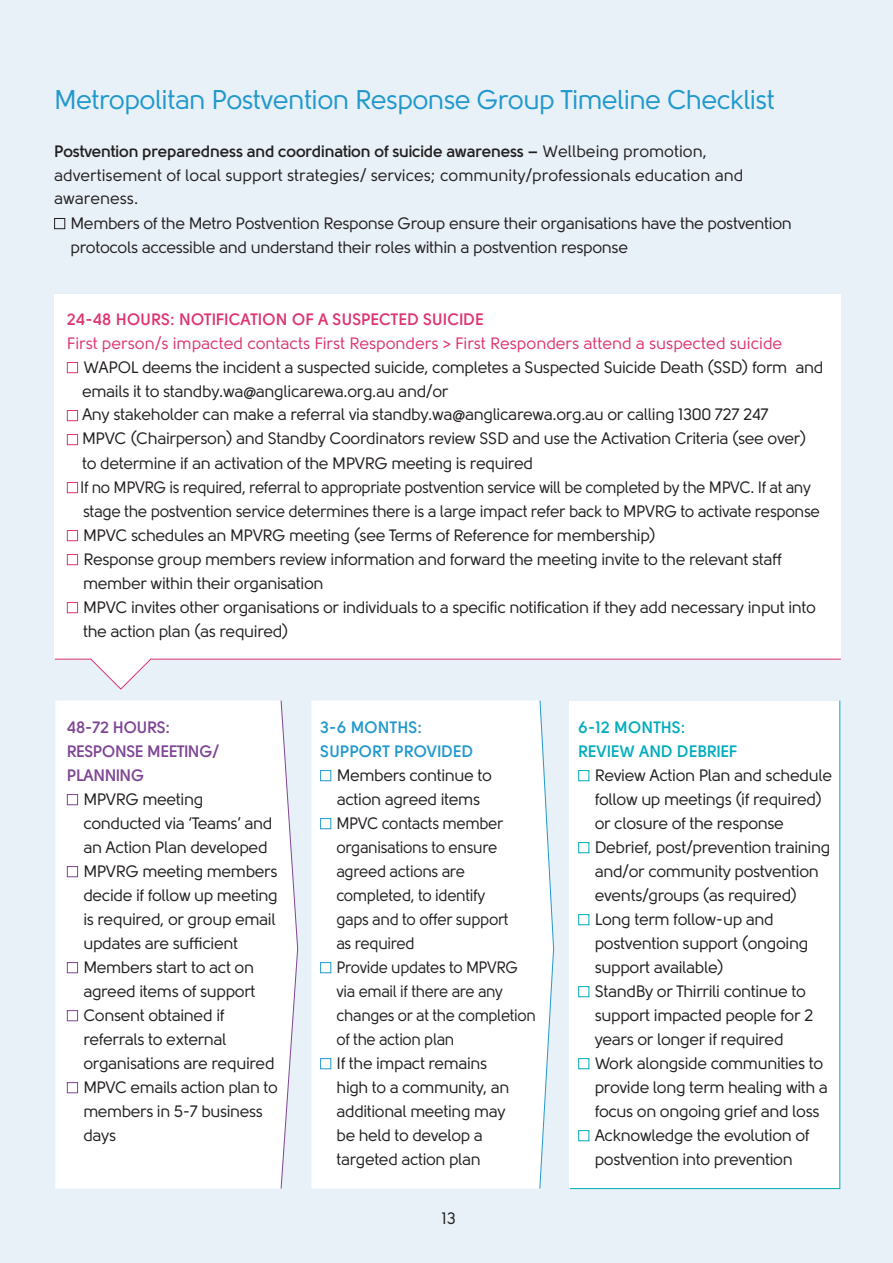
<style>
.page{position:relative;width:893px;height:1263px;background:#e8f1f8}
.page>*{position:absolute;margin:0;border:0;box-sizing:border-box;transform-origin:0 0}
.t1{font:27px "Solomon";letter-spacing:-.02em;color:#2198cc}
.t2{font:16.5px/24px "Solomon";letter-spacing:-.02em;color:#231f20}
.t3{font:16.5px/23.7px "Solomon";color:#231f20}
.t4{font:16.5px "Solomon";color:#dd3472}
.t5{font:700 16.5px "Solomon";color:#dd3472}
.t6{font:700 16.5px/24px "Solomon";letter-spacing:-.02em;color:#7e4594}
.t7{font:700 16.5px/24px "Solomon";color:#00acbc}
.t8{font:700 16.5px/24px "Solomon";color:#2198cc}
.s1{font-weight:700}
</style>
<div class="page">
<div style="left:54px;top:218px;width:11px;height:11px;border:1px solid #231f20"></div>
<div style="left:55px;top:701px;width:225px;height:487px;background:#fff"></div>
<div style="left:311px;top:701px;width:228px;height:487px;background:#fff"></div>
<div style="left:320px;top:770px;width:11px;height:11px;border:1px solid #2198cc"></div>
<div style="left:320px;top:818px;width:11px;height:11px;border:1px solid #2198cc"></div>
<div style="left:320px;top:962px;width:11px;height:11px;border:1px solid #2198cc"></div>
<div style="left:320px;top:1058px;width:11px;height:11px;border:1px solid #2198cc"></div>
<div style="left:54px;top:294px;width:787px;height:365px;background:#fff"></div>
<div style="left:67px;top:362px;width:11px;height:11px;border:1px solid #dd3472"></div>
<div style="left:67px;top:410px;width:11px;height:11px;border:1px solid #dd3472"></div>
<div style="left:67px;top:434px;width:11px;height:11px;border:1px solid #dd3472"></div>
<div style="left:67px;top:482px;width:11px;height:11px;border:1px solid #dd3472"></div>
<div style="left:67px;top:530px;width:11px;height:11px;border:1px solid #dd3472"></div>
<div style="left:67px;top:554px;width:11px;height:11px;border:1px solid #dd3472"></div>
<div style="left:67px;top:602px;width:11px;height:11px;border:1px solid #dd3472"></div>
<svg style="left:280px;top:700px;width:18px;height:489px"></svg>
<svg style="left:539px;top:700px;width:15px;height:489px"></svg>
<div style="left:67px;top:794px;width:11px;height:11px;border:1px solid #7e4594"></div>
<div style="left:67px;top:866px;width:11px;height:11px;border:1px solid #7e4594"></div>
<div style="left:67px;top:962px;width:11px;height:11px;border:1px solid #7e4594"></div>
<div style="left:67px;top:1010px;width:11px;height:11px;border:1px solid #7e4594"></div>
<div style="left:67px;top:1082px;width:11px;height:11px;border:1px solid #7e4594"></div>
<svg style="left:90px;top:658px;width:62px;height:32px"></svg>
<hr style="left:150px;top:659px;width:691px;height:1px;background:#dd3472">
<hr style="left:55px;top:659px;width:36px;height:1px;background:#dd3472">
<div style="left:569px;top:700px;width:272px;height:489px;background:#fff"></div>
<h1 class="t1" style="left:54px;top:85px;width:722px">Metropolitan Postvention Response Group Timeline Checklist</h1>
<p class="t3" style="left:54px;top:139px;width:690px"><span class="s1">Postvention preparedness and coordination of suicide awareness –</span> Wellbeing promotion, advertisement of local support strategies/ services; community/professionals education and awareness.</p>
<p class="t2" style="left:71px;top:211px;width:723px">Members of the Metro Postvention Response Group ensure their organisations have the postvention protocols accessible and understand their roles within a postvention response</p>
<p class="t5" style="left:67px;top:310px;width:418px">24-48 HOURS: NOTIFICATION OF A SUSPECTED SUICIDE</p>
<p class="t4" style="left:67px;top:334px;width:717px">First person/s impacted contacts First Responders &gt; First Responders attend a suspected suicide</p>
<p class="t2" style="left:80px;top:355px;width:745px">WAPOL deems the incident a suspected suicide, completes a Suspected Suicide Death (SSD) form and emails it to standby.wa@anglicarewa.org.au and/or<br>Any stakeholder can make a referral via standby.wa@anglicarewa.org.au or calling 1300 727 247<br>MPVC (Chairperson) and Standby Coordinators review SSD and use the Activation Criteria (see over)<br>to determine if an activation of the MPVRG meeting is required<br>If no MPVRG is required, referral to appropriate postvention service will be completed by the MPVC. If at any stage the postvention service determines there is a large impact refer back to MPVRG to activate response MPVC schedules an MPVRG meeting (see Terms of Reference for membership)<br>Response group members review information and forward the meeting invite to the relevant staff member within their organisation<br>MPVC invites other organisations or individuals to a specific notification if they add necessary input into the action plan (as required)</p>
<p class="t6" style="left:67px;top:715px;width:154px">48-72 HOURS:<br>RESPONSE MEETING/<br>PLANNING</p>
<p class="t2" style="left:83px;top:787px;width:196px">MPVRG meeting conducted via ‘Teams’ and an Action Plan developed<br>MPVRG meeting members decide if follow up meeting is required, or group email updates are sufficient<br>Members start to act on agreed items of support<br>Consent obtained if referrals to external organisations are required<br>MPVC emails action plan to members in 5-7 business days</p>
<p class="t8" style="left:320px;top:715px;width:155px">3-6 MONTHS:<br>SUPPORT PROVIDED</p>
<p class="t2" style="left:336px;top:763px;width:201px">Members continue to action agreed items<br>MPVC contacts member organisations to ensure agreed actions are completed, to identify<br>gaps and to offer support<br>as required<br>Provide updates to MPVRG via email if there are any changes or at the completion of the action plan<br>If the impact remains<br>high to a community, an additional meeting may<br>be held to develop a targeted action plan</p>
<p class="t2" style="left:441px;top:1206px;width:16px">13</p>
<p class="t7" style="left:578px;top:715px;width:161px">6-12 MONTHS:<br>REVIEW AND DEBRIEF</p>
<p class="t2" style="left:595px;top:763px;width:239px">Review Action Plan and schedule follow up meetings (if required) or closure of the response<br>Debrief, post/prevention training and/or community postvention events/groups (as required)<br>Long term follow-up and postvention support (ongoing support available)<br>StandBy or Thirrili continue to support impacted people for 2 years or longer if required<br>Work alongside communities to provide long term healing with a focus on ongoing grief and loss<br>Acknowledge the evolution of postvention into prevention</p>
</div>
